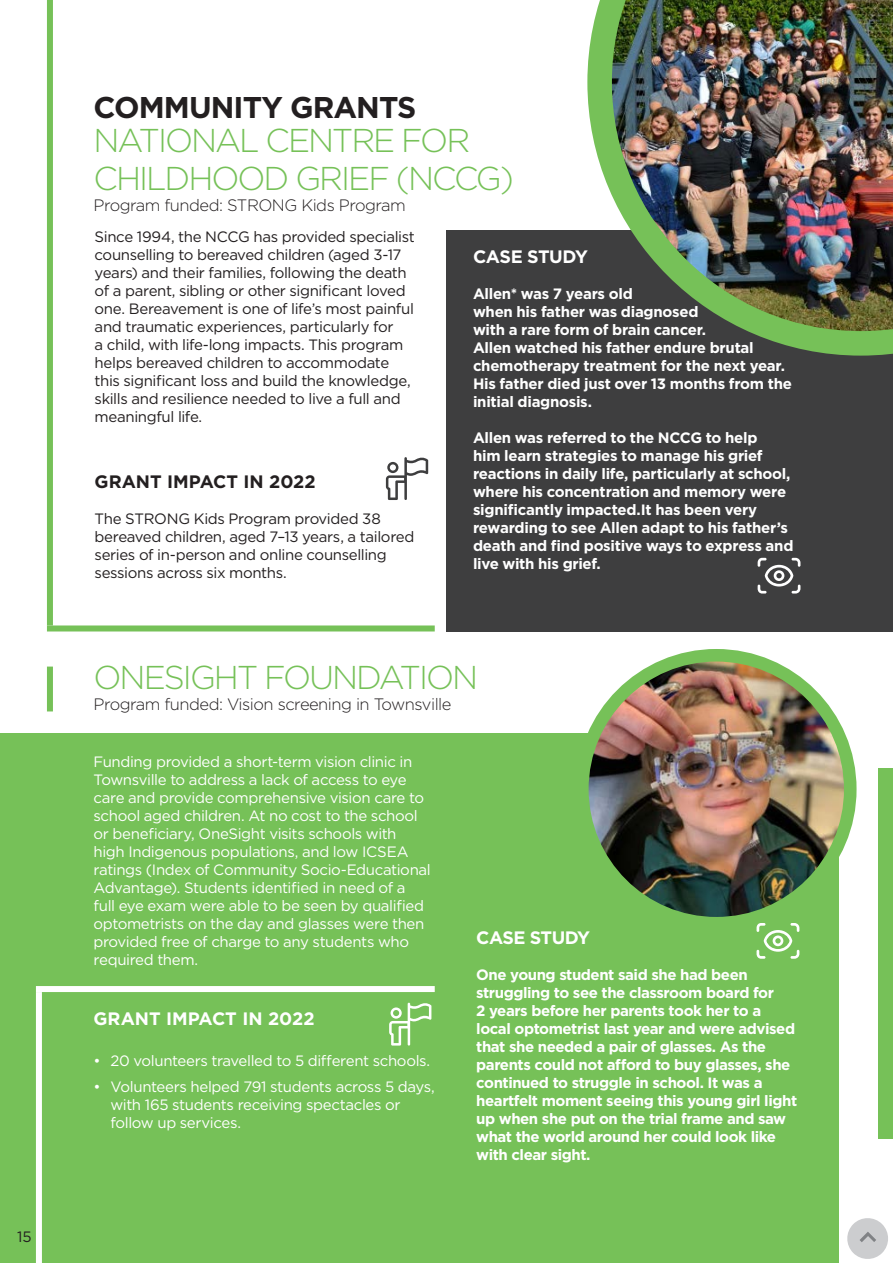
<style>
.page{position:relative;width:893px;height:1263px;background:#fff}
.page>*{position:absolute;margin:0;border:0;box-sizing:border-box;transform-origin:0 0}
.t1{font:300 33px/37.8px "Gotham";letter-spacing:-.06em;color:#76c158}
.t2{font:700 30px "Gotham";letter-spacing:-.03em;color:#231f20}
.t3{font:700 18px "Gotham";letter-spacing:-.025em;color:#fff}
.t4{font:700 18px "Gotham";color:#231f20}
.t5{font:700 18px "Gotham";color:#fff}
.t6{font:300 16.5px "Gotham";letter-spacing:-.03em;color:#231f20}
.t7{font:700 15px/18px "Gotham";letter-spacing:-.03em;color:#fff}
.t8{font:15px/18px "Gotham";letter-spacing:-.025em;color:#fff}
.t9{font:15px/18px "Gotham";letter-spacing:-.025em;color:#231f20}
</style>
<div class="page">
<div style="left:446px;top:230px;width:447px;height:401px;background:#3e3e3f"></div>
<div style="left:47px;top:625px;width:388px;height:6px;background:#76c158"></div>
<div style="left:47px;top:0;width:6px;height:625px;background:#76c158"></div>
<div style="left:878px;top:768px;width:15px;height:370px;background:#76c158"></div>
<svg style="left:386px;top:457px;width:42px;height:43px"></svg>
<svg style="left:758px;top:558px;width:42px;height:35px"></svg>
<div style="left:0;top:733px;width:839px;height:530px;background:#76c158"></div>
<div style="left:36px;top:992px;width:6px;height:271px;background:#fff"></div>
<div style="left:36px;top:986px;width:399px;height:6px;background:#fff"></div>
<div style="left:47px;top:666px;width:6px;height:45px;background:#76c158"></div>
<svg style="left:389px;top:1002px;width:42px;height:43px"></svg>
<img style="left:582px;top:655px;width:268px;height:268px;border-radius:134px">
<div style="left:576px;top:649px;width:280px;height:280px;border:13px solid #76c158;border-radius:50%"></div>
<svg style="left:756px;top:923px;width:43px;height:36px"></svg>
<svg style="left:847px;top:1218px;width:41px;height:41px"></svg>
<img style="left:587px;top:0;width:306px;height:356px">
<p class="t9" style="left:17px;top:1227px;width:16px">15</p>
<h2 class="t2" style="left:94px;top:87px;width:324px">COMMUNITY GRANTS</h2>
<h1 class="t1" style="left:94px;top:120px;width:422px">NATIONAL CENTRE FOR<br>CHILDHOOD GRIEF (NCCG)</h1>
<p class="t6" style="left:94px;top:194px;width:314px">Program funded: STRONG Kids Program</p>
<p class="t9" style="left:95px;top:227px;width:322px">Since 1994, the NCCG has provided specialist counselling to bereaved children (aged 3-17 years) and their families, following the death of a parent, sibling or other significant loved one. Bereavement is one of life’s most painful and traumatic experiences, particularly for<br>a child, with life-long impacts. This program helps bereaved children to accommodate this significant loss and build the knowledge, skills and resilience needed to live a full and meaningful life.</p>
<p class="t4" style="left:95px;top:469px;width:223px">GRANT IMPACT IN 2022</p>
<p class="t9" style="left:95px;top:509px;width:321px">The STRONG Kids Program provided 38 bereaved children, aged 7–13 years, a tailored series of in-person and online counselling sessions across six months.</p>
<p class="t3" style="left:473px;top:245px;width:116px">CASE STUDY</p>
<p class="t7" style="left:473px;top:285px;width:321px">Allen* was 7 years old<br>when his father was diagnosed<br>with a rare form of brain cancer.<br>Allen watched his father endure brutal chemotherapy treatment for the next year.<br>His father died just over 13 months from the initial diagnosis.</p>
<p class="t7" style="left:473px;top:429px;width:322px">Allen was referred to the NCCG to help<br>him learn strategies to manage his grief reactions in daily life, particularly at school, where his concentration and memory were significantly impacted.It has been very rewarding to see Allen adapt to his father’s death and find positive ways to express and live with his grief.</p>
<h1 class="t1" style="left:94px;top:657px;width:386px">ONESIGHT FOUNDATION</h1>
<p class="t6" style="left:94px;top:693px;width:359px">Program funded: Vision screening in Townsville</p>
<p class="t8" style="left:94px;top:753px;width:339px">Funding provided a short-term vision clinic in Townsville to address a lack of access to eye care and provide comprehensive vision care to school aged children. At no cost to the school or beneficiary, OneSight visits schools with high Indigenous populations, and low ICSEA ratings (Index of Community Socio-Educational Advantage). Students identified in need of a full eye exam were able to be seen by qualified optometrists on the day and glasses were then provided free of charge to any students who required them.</p>
<p class="t5" style="left:94px;top:1007px;width:223px">GRANT IMPACT IN 2022</p>
<p class="t8" style="left:94px;top:1051px;width:338px">• 20 volunteers travelled to 5 different schools.</p>
<p class="t8" style="left:111px;top:1077px;width:326px;text-indent:-17px">• Volunteers helped 791 students across 5 days, with 165 students receiving spectacles or follow up services.</p>
<p class="t3" style="left:476px;top:925px;width:115px">CASE STUDY</p>
<p class="t7" style="left:476px;top:965px;width:322px">One young student said she had been struggling to see the classroom board for<br>2 years before her parents took her to a local optometrist last year and were advised that she needed a pair of glasses. As the parents could not afford to buy glasses, she continued to struggle in school. It was a heartfelt moment seeing this young girl light up when she put on the trial frame and saw what the world around her could look like with clear sight.</p>
</div>
